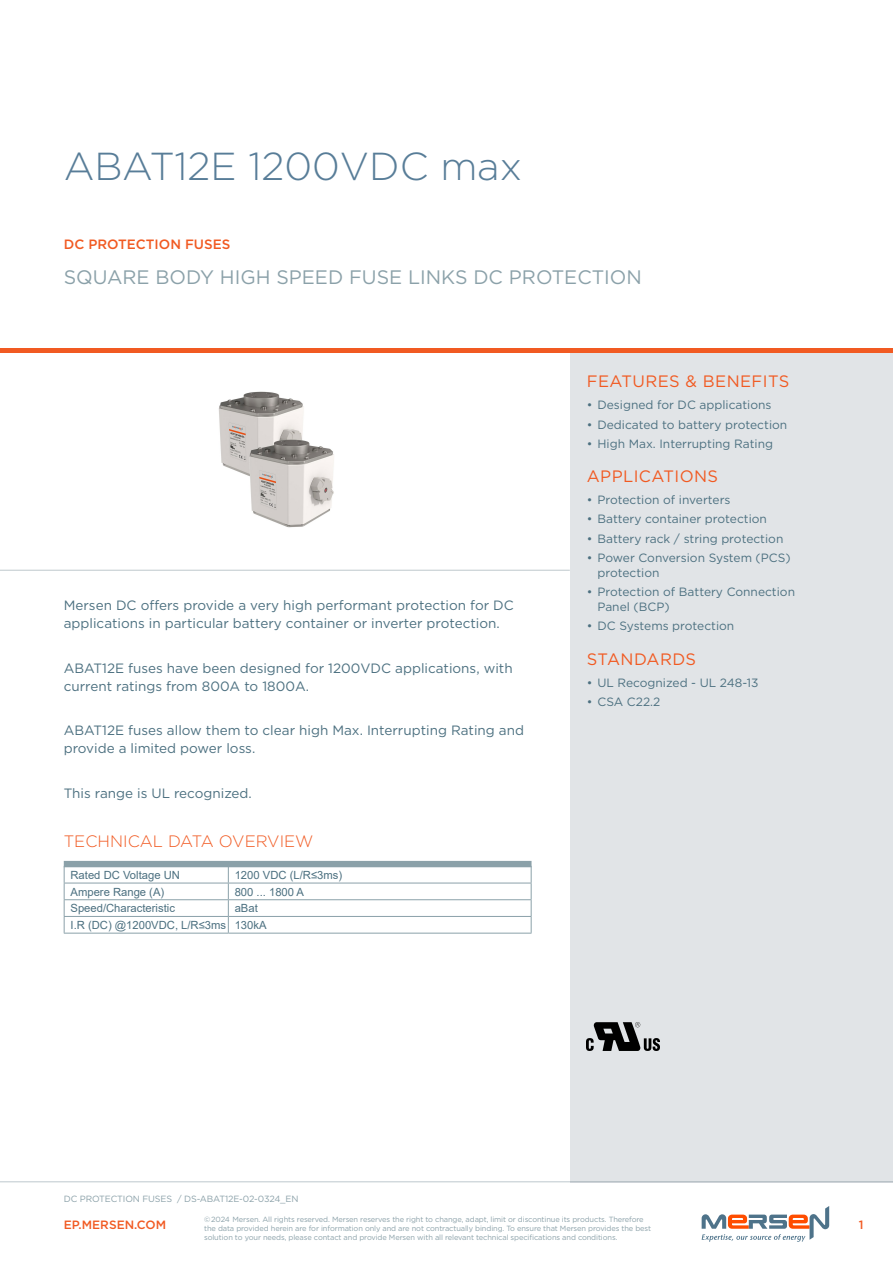
<style>
.page{position:relative;width:893px;height:1263px;background:#fff}
.page>*{position:absolute;margin:0;border:0;box-sizing:border-box;transform-origin:0 0}
.t1{font:300 39px "Gotham";color:#587d98}
.t2{font:19.5px "Gotham";color:#8ba1a9}
.t3{font:16.5px "Gotham";letter-spacing:.025em;color:#f15a22}
.t4{font:300 16.5px "Gotham";color:#f15a22}
.t5{font:13.5px/18px "Gotham";color:#4c7080}
.t6{font:500 13.5px "Gotham";color:#f15a22}
.t7{font:12px/15px "Gotham";color:#4c7080}
.t8{font:500 12px "Gotham";color:#f15a22}
.t9{font:11.25px/16.6px "Arial";color:#4c7080}
.t10{font:9px "Gotham";letter-spacing:-.015em;color:#8ba1a9}
.t11{font:7.5px/9px "Gotham";letter-spacing:-.015em;color:#8ba1a9}
</style>
<div class="page">
<hr style="left:0;top:1181px;width:893px;height:1px;background:#bec8cd">
<div style="left:570px;top:353px;width:323px;height:829px;background:#e1e4e7"></div>
<hr style="left:0;top:349px;width:893px;height:4px;background:#f15a22">
<hr style="left:0;top:570px;width:570px;height:1px;background:#bec8cd">
<svg style="left:702px;top:1206px;width:127px;height:36px"></svg>
<div style="left:64px;top:861px;width:467px;height:6px;background:#8ba1a9"></div>
<hr style="left:64px;top:883px;width:164px;height:1px;background:#8ba1a9">
<hr style="left:228px;top:883px;width:303px;height:1px;background:#8ba1a9">
<hr style="left:64px;top:899px;width:164px;height:1px;background:#8ba1a9">
<hr style="left:228px;top:899px;width:303px;height:1px;background:#8ba1a9">
<hr style="left:64px;top:916px;width:164px;height:1px;background:#8ba1a9">
<svg style="left:64px;top:867px;width:1px;height:66px"></svg>
<hr style="left:64px;top:933px;width:164px;height:1px;background:#8ba1a9">
<hr style="left:228px;top:916px;width:303px;height:1px;background:#8ba1a9">
<svg style="left:228px;top:867px;width:1px;height:66px"></svg>
<svg style="left:531px;top:867px;width:1px;height:66px"></svg>
<hr style="left:228px;top:933px;width:303px;height:1px;background:#8ba1a9">
<img style="left:218px;top:391px;width:116px;height:137px">
<img style="left:587px;top:1023px;width:72px;height:27px">
<h1 class="t1" style="left:64px;top:142px;width:460px">ABAT12E 1200VDC max</h1>
<h3 class="t6" style="left:64px;top:235px;width:168px">DC PROTECTION FUSES</h3>
<h2 class="t2" style="left:64px;top:264px;width:580px">SQUARE BODY HIGH SPEED FUSE LINKS DC PROTECTION</h2>
<h3 class="t5" style="left:64px;top:596px;width:452px">Mersen DC offers provide a very high performant protection for DC applications in particular battery container or inverter protection.</h3>
<h3 class="t5" style="left:64px;top:659px;width:450px">ABAT12E fuses have been designed for 1200VDC applications, with current ratings from 800A to 1800A.</h3>
<h3 class="t5" style="left:64px;top:721px;width:462px">ABAT12E fuses allow them to clear high Max. Interrupting Rating and provide a limited power loss.</h3>
<h3 class="t5" style="left:64px;top:784px;width:190px">This range is UL recognized.</h3>
<h3 class="t4" style="left:64px;top:831px;width:251px">TECHNICAL DATA OVERVIEW</h3>
<h3 class="t9" style="left:71px;top:866px;width:111px">Rated DC Voltage UN</h3>
<h3 class="t9" style="left:235px;top:866px;width:109px">1200 VDC (L/R≤3ms)</h3>
<h3 class="t9" style="left:71px;top:883px;width:95px">Ampere Range (A)</h3>
<h3 class="t9" style="left:235px;top:883px;width:71px">800 ... 1800 A</h3>
<h3 class="t9" style="left:71px;top:900px;width:106px">Speed/Characteristic</h3>
<h3 class="t9" style="left:71px;top:900px;width:198px;text-indent:164px">aBat<br>I.R (DC) @1200VDC, L/R≤3ms 130kA</h3>
<h3 class="t3" style="left:587px;top:371px;width:204px">FEATURES &amp; BENEFITS</h3>
<h3 class="t7" style="left:587px;top:397px;width:186px">• Designed for DC applications</h3>
<h3 class="t7" style="left:587px;top:417px;width:202px">• Dedicated to battery protection</h3>
<h3 class="t7" style="left:587px;top:436px;width:188px">• High Max. Interrupting Rating</h3>
<h3 class="t3" style="left:587px;top:466px;width:133px">APPLICATIONS</h3>
<h3 class="t7" style="left:587px;top:492px;width:145px">• Protection of inverters</h3>
<h3 class="t7" style="left:587px;top:511px;width:182px">• Battery container protection</h3>
<h3 class="t7" style="left:587px;top:531px;width:198px">• Battery rack / string protection</h3>
<h3 class="t7" style="left:597px;top:550px;width:195px;text-indent:-11px">• Power Conversion System (PCS) protection</h3>
<h3 class="t7" style="left:597px;top:584px;width:199px;text-indent:-11px">• Protection of Battery Connection<br>Panel (BCP)</h3>
<h3 class="t7" style="left:587px;top:618px;width:149px">• DC Systems protection</h3>
<h3 class="t3" style="left:587px;top:648px;width:111px">STANDARDS</h3>
<h3 class="t7" style="left:587px;top:675px;width:173px">• UL Recognized - UL 248-13</h3>
<h3 class="t7" style="left:587px;top:694px;width:75px">• CSA C22.2</h3>
<p class="t10" style="left:64px;top:1193px;width:236px">DC PROTECTION FUSES / DS-ABAT12E-02-0324_EN</p>
<h3 class="t8" style="left:64px;top:1217px;width:104px">EP.MERSEN.COM</h3>
<h3 class="t8" style="left:859px;top:1217px;width:6px">1</h3>
<p class="t11" style="left:204px;top:1215px;width:448px">©2024 Mersen. All rights reserved. Mersen reserves the right to change, adapt, limit or discontinue its products. Therefore the data provided herein are for information only and are not contractually binding. To ensure that Mersen provides the best solution to your needs, please contact and provide Mersen with all relevant technical specifications and conditions.</p>
</div>
